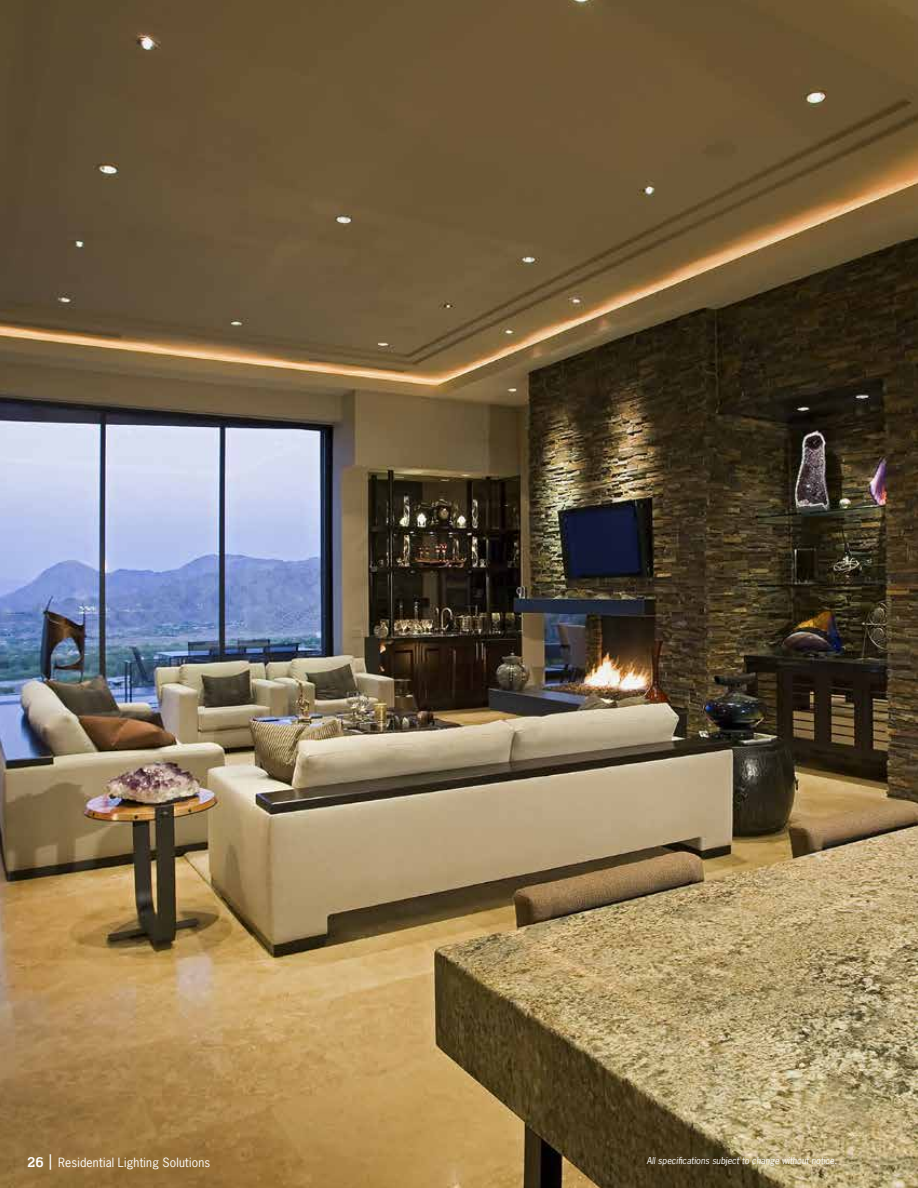
<style>
.page{position:relative;width:918px;height:1188px;background:#fff}
.page>*{position:absolute;margin:0;border:0;box-sizing:border-box;transform-origin:0 0}
.t1{font:700 13.5px "Scene Std";color:#fff}
.t2{font:12px "News Gothic Std";letter-spacing:.02em;color:#fff}
.t3{font:italic 9px "News Gothic Std";color:#fff}
.s1{font-family:"Scene Std";font-style:italic;font-size:16.5px}
</style>
<div class="page">
<img style="left:0;top:0;width:918px;height:1188px">
<h2 class="t2" style="left:47px;top:1154px;width:165px"><span class="s1">|</span> Residential Lighting Solutions</h2>
<h1 class="t1" style="left:27px;top:1153px;width:18px">26</h1>
<p class="t3" style="left:647px;top:1155px;width:192px">All specifications subject to change without notice.</p>
</div>
